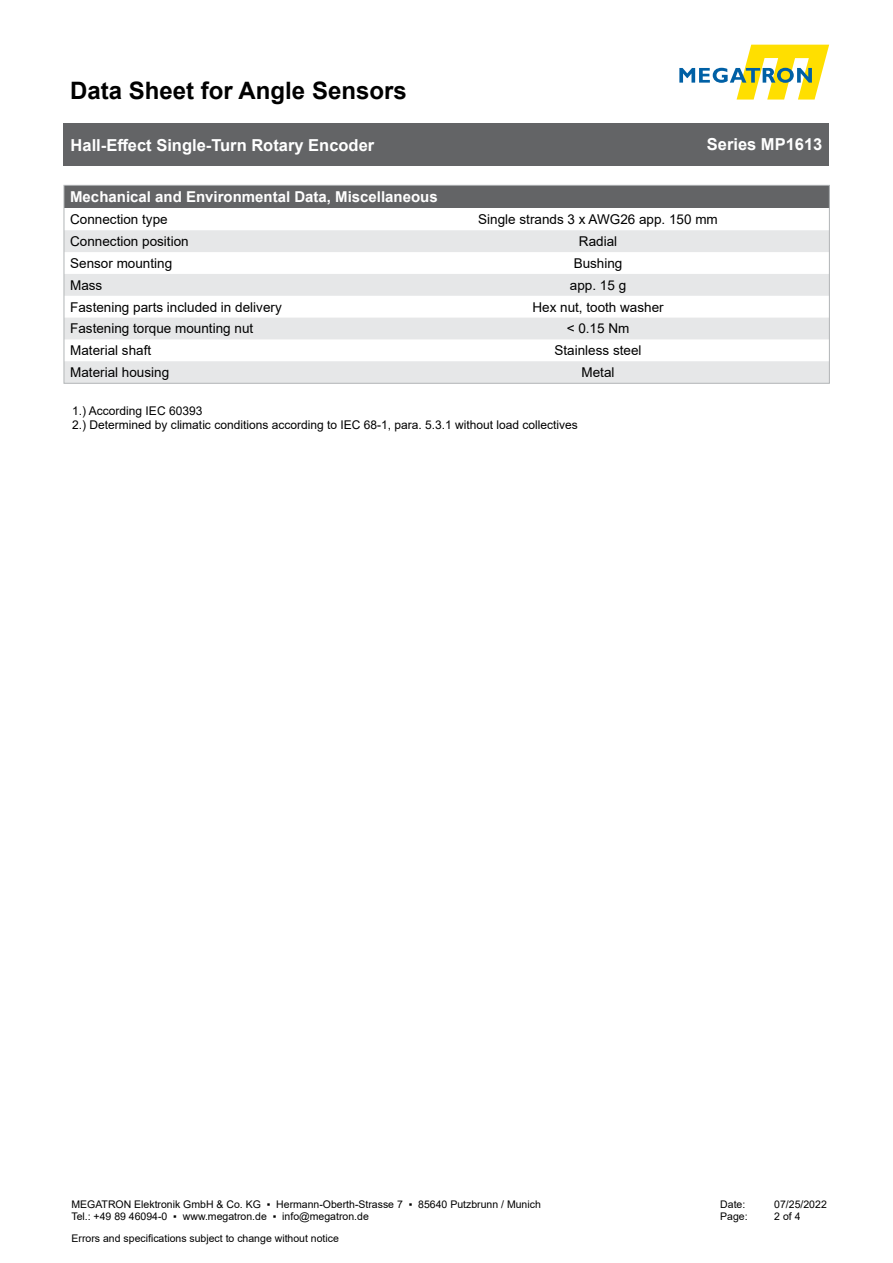
<style>
.page{position:relative;width:893px;height:1263px;background:#fff}
.page>*{position:absolute;margin:0;border:0;box-sizing:border-box;transform-origin:0 0}
.t1{font:700 24px "Arial";color:#000}
.t2{font:700 16.5px "Arial";color:#fff}
.t3{font:700 15px "Arial";color:#fff}
.t4{font:13.5px "Arial";color:#000}
.t5{font:12px/14.4px "Arial";color:#000}
.t6{font:10.5px/12.6px "Arial";color:#000}
</style>
<div class="page">
<svg style="left:679px;top:45px;width:150px;height:55px"></svg>
<div style="left:64px;top:123px;width:765px;height:43px;background:#636466"></div>
<div style="left:64px;top:186px;width:765px;height:22px;background:#636466"></div>
<svg style="left:66px;top:230px;width:762px;height:151px;fill:#e6e7e8"></svg>
<div style="left:64px;top:185px;width:766px;height:198px;border:1px solid #b1b4b6"></div>
<h1 class="t1" style="left:70px;top:73px;width:338px">Data Sheet for Angle Sensors</h1>
<p class="t2" style="left:71px;top:133px;width:305px">Hall-Effect Single-Turn Rotary Encoder</p>
<p class="t2" style="left:707px;top:133px;width:117px">Series MP1613</p>
<p class="t3" style="left:70px;top:187px;width:369px">Mechanical and Environmental Data, Miscellaneous</p>
<p class="t4" style="left:70px;top:210px;width:99px">Connection type</p>
<p class="t4" style="left:478px;top:210px;width:241px">Single strands 3 x AWG26 app. 150 mm</p>
<p class="t4" style="left:70px;top:232px;width:120px">Connection position</p>
<p class="t4" style="left:579px;top:232px;width:40px">Radial</p>
<p class="t4" style="left:70px;top:254px;width:104px">Sensor mounting</p>
<p class="t4" style="left:574px;top:254px;width:50px">Bushing</p>
<p class="t4" style="left:70px;top:276px;width:34px">Mass</p>
<p class="t4" style="left:570px;top:276px;width:58px">app. 15 g</p>
<p class="t4" style="left:70px;top:298px;width:213px">Fastening parts included in delivery</p>
<p class="t4" style="left:532px;top:298px;width:133px">Hex nut, tooth washer</p>
<p class="t4" style="left:70px;top:319px;width:185px">Fastening torque mounting nut</p>
<p class="t4" style="left:567px;top:319px;width:64px">&lt; 0.15 Nm</p>
<p class="t4" style="left:70px;top:341px;width:83px">Material shaft</p>
<p class="t4" style="left:555px;top:341px;width:89px">Stainless steel</p>
<p class="t4" style="left:70px;top:363px;width:101px">Material housing</p>
<p class="t4" style="left:582px;top:363px;width:35px">Metal</p>
<p class="t5" style="left:72px;top:403px;width:507px">1.) According IEC 60393<br>2.) Determined by climatic conditions according to IEC 68-1, para. 5.3.1 without load collectives</p>
<p class="t6" style="left:71px;top:1198px;width:471px">MEGATRON Elektronik GmbH &amp; Co. KG ▪ Hermann-Oberth-Strasse 7 ▪ 85640 Putzbrunn / Munich<br>Tel.: +49 89 46094-0 ▪ www.megatron.de ▪ info@megatron.de</p>
<p class="t6" style="left:720px;top:1198px;width:27px">Date:</p>
<p class="t6" style="left:774px;top:1198px;width:54px">07/25/2022</p>
<p class="t6" style="left:720px;top:1210px;width:29px">Page:</p>
<p class="t6" style="left:774px;top:1210px;width:28px">2 of 4</p>
<p class="t6" style="left:72px;top:1232px;width:269px">Errors and specifications subject to change without notice</p>
</div>
